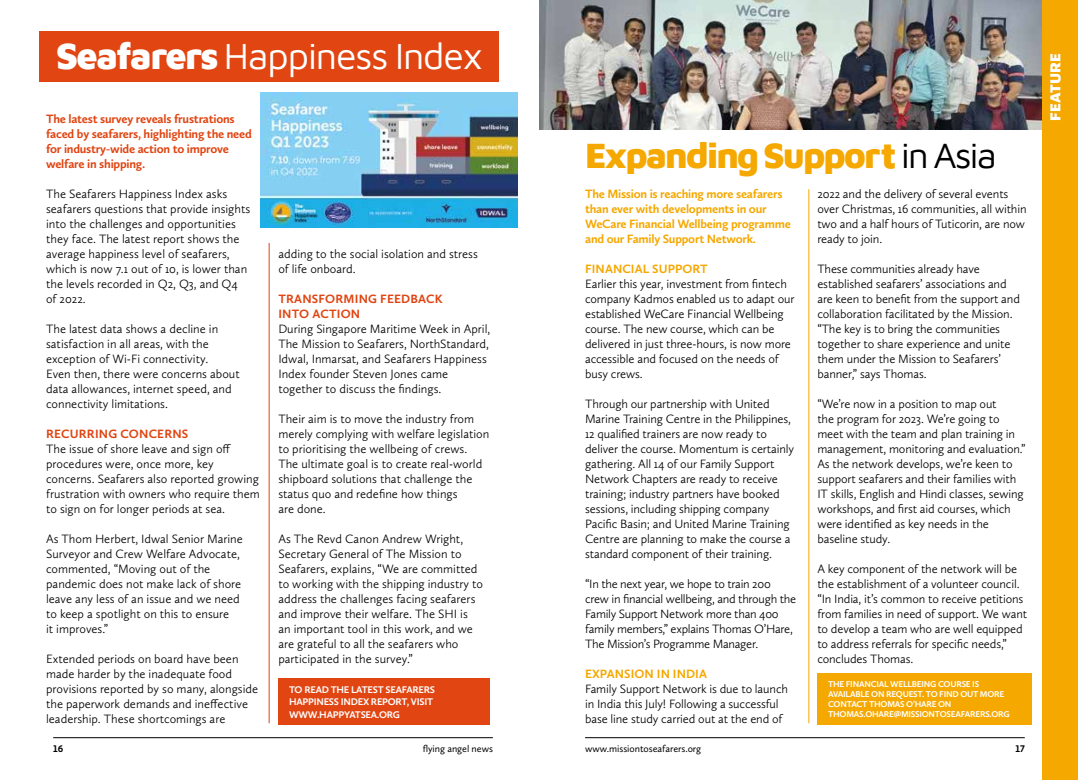
<style>
.page{position:relative;width:1078px;height:780px;background:#fff}
.page>*{position:absolute;margin:0;border:0;box-sizing:border-box;transform-origin:0 0}
.t1{font:37.5px "Maven Pro";letter-spacing:-.03em;color:#fff}
.t2{font:900 36.25px "Maven Pro";letter-spacing:-.05em;color:#f5a800}
.t3{font:900 15px "Maven Pro";color:#fff}
.t4{font:300 12.5px/15px "Calluna Sans";letter-spacing:-.01em;color:#000}
.t5{font:700 12.5px/15px "Calluna Sans";letter-spacing:-.02em;color:#f5a800}
.t6{font:700 12.5px/15px "Calluna Sans";letter-spacing:-.02em;color:#e04512}
.t7{font:700 12.5px/15px "Calluna Sans";letter-spacing:.015em;color:#e04512}
.t8{font:700 12.5px "Calluna Sans";letter-spacing:.005em;color:#f5a800}
.t9{font:700 10px/12.5px "Calluna Sans";letter-spacing:-.025em;color:#fff}
.t10{font:10px "Calluna Sans";letter-spacing:-.005em;color:#000}
.t11{font:700 10px "Calluna Sans";color:#000}
.t12{font:700 8.75px/10px "Calluna Sans";letter-spacing:-.025em;color:#fff}
.s1{font-weight:900}
.s2{font-weight:400;color:#000}
</style>
<div class="page">
<img style="left:539px;top:0;width:503px;height:129px">
<div style="left:40px;top:31px;width:459px;height:50px;background:#e04512"></div>
<hr style="left:585px;top:737px;width:439px;height:1px;background:#000">
<div style="left:1042px;top:0;width:35px;height:780px;background:#f5a800"></div>
<hr style="left:808px;top:189px;width:1px;height:534px;background:#f5a800">
<hr style="left:53px;top:737px;width:440px;height:1px;background:#000">
<hr style="left:269px;top:243px;width:1px;height:480px;background:#e04512">
<div style="left:817px;top:673px;width:214px;height:52px;background:#f5a800"></div>
<div style="left:278px;top:678px;width:212px;height:47px;background:#e04512"></div>
<img style="left:260px;top:93px;width:258px;height:135px">
<h1 class="t1" style="left:56px;top:30px;width:428px"><span class="s1">Seafarers</span> Happiness Index</h1>
<p class="t6" style="left:46px;top:111px;width:207px">The latest survey reveals frustrations faced by seafarers, highlighting the need for industry-wide action to improve welfare in shipping.</p>
<p class="t4" style="left:46px;top:186px;width:205px">The Seafarers Happiness Index asks seafarers questions that provide insights into the challenges and opportunities they face. The latest report shows the average happiness level of seafarers, which is now 7.1 out of 10, is lower than the levels recorded in Q2, Q3, and Q4 of 2022.</p>
<p class="t4" style="left:46px;top:321px;width:195px">The latest data shows a decline in satisfaction in all areas, with the exception of Wi-Fi connectivity.<br>Even then, there were concerns about data allowances, internet speed, and connectivity limitations.</p>
<p class="t7" style="left:46px;top:426px;width:144px">RECURRING CONCERNS</p>
<p class="t4" style="left:46px;top:441px;width:215px">The issue of shore leave and sign off procedures were, once more, key concerns. Seafarers also reported growing frustration with owners who require them to sign on for longer periods at sea.</p>
<p class="t4" style="left:46px;top:531px;width:198px">As Thom Herbert, Idwal Senior Marine<br>Surveyor and Crew Welfare Advocate, commented, “Moving out of the pandemic does not make lack of shore leave any less of an issue and we need to keep a spotlight on this to ensure<br>it improves.”</p>
<p class="t4" style="left:46px;top:651px;width:214px">Extended periods on board have been made harder by the inadequate food provisions reported by so many, alongside the paperwork demands and ineffective leadership. These shortcomings are</p>
<p class="t4" style="left:278px;top:246px;width:201px">adding to the social isolation and stress of life onboard.</p>
<p class="t7" style="left:278px;top:291px;width:166px">TRANSFORMING FEEDBACK<br>INTO ACTION</p>
<p class="t4" style="left:278px;top:321px;width:213px">During Singapore Maritime Week in April, The Mission to Seafarers, NorthStandard, Idwal, Inmarsat, and Seafarers Happiness Index founder Steven Jones came together to discuss the findings.</p>
<p class="t4" style="left:278px;top:411px;width:212px">Their aim is to move the industry from merely complying with welfare legislation to prioritising the wellbeing of crews.<br>The ultimate goal is to create real-world shipboard solutions that challenge the status quo and redefine how things<br>are done.</p>
<p class="t4" style="left:278px;top:531px;width:206px">As The Revd Canon Andrew Wright, Secretary General of The Mission to Seafarers, explains, “We are committed to working with the shipping industry to address the challenges facing seafarers and improve their welfare. The SHI is an important tool in this work, and we are grateful to all the seafarers who participated in the survey.”</p>
<p class="t9" style="left:289px;top:683px;width:147px">TO READ THE LATEST SEAFARERS<br>HAPPINESS INDEX REPORT, VISIT<br>WWW.HAPPYATSEA.ORG</p>
<p class="t11" style="left:53px;top:742px;width:12px">16</p>
<p class="t10" style="left:422px;top:742px;width:72px">flying angel news</p>
<h2 class="t2" style="left:585px;top:130px;width:413px">Expanding Support <span class="s2">in Asia</span></h2>
<p class="t5" style="left:585px;top:186px;width:207px">The Mission is reaching more seafarers than ever with developments in our WeCare Financial Wellbeing programme and our Family Support Network.</p>
<p class="t8" style="left:585px;top:261px;width:124px">FINANCIAL SUPPORT</p>
<p class="t4" style="left:585px;top:276px;width:211px">Earlier this year, investment from fintech company Kadmos enabled us to adapt our established WeCare Financial Wellbeing course. The new course, which can be delivered in just three-hours, is now more accessible and focused on the needs of busy crews.</p>
<p class="t4" style="left:585px;top:396px;width:210px">Through our partnership with United Marine Training Centre in the Philippines, 12 qualified trainers are now ready to deliver the course. Momentum is certainly gathering. All 14 of our Family Support Network Chapters are ready to receive training; industry partners have booked sessions, including shipping company Pacific Basin; and United Marine Training Centre are planning to make the course a standard component of their training.</p>
<p class="t4" style="left:585px;top:576px;width:212px">“In the next year, we hope to train 200 crew in financial wellbeing, and through the Family Support Network more than 400 family members,” explains Thomas O’Hare, The Mission’s Programme Manager.</p>
<p class="t8" style="left:585px;top:666px;width:123px">EXPANSION IN INDIA</p>
<p class="t4" style="left:585px;top:681px;width:204px">Family Support Network is due to launch in India this July! Following a successful base line study carried out at the end of</p>
<p class="t4" style="left:817px;top:186px;width:211px">2022 and the delivery of several events over Christmas, 16 communities, all within two and a half hours of Tuticorin, are now ready to join.</p>
<p class="t4" style="left:817px;top:261px;width:204px">These communities already have established seafarers’ associations and are keen to benefit from the support and collaboration facilitated by the Mission. “The key is to bring the communities together to share experience and unite them under the Mission to Seafarers’ banner,” says Thomas.</p>
<p class="t4" style="left:817px;top:396px;width:210px">“We’re now in a position to map out<br>the program for 2023. We’re going to meet with the team and plan training in management, monitoring and evaluation.” As the network develops, we’re keen to support seafarers and their families with IT skills, English and Hindi classes, sewing workshops, and first aid courses, which were identified as key needs in the baseline study.</p>
<p class="t4" style="left:817px;top:561px;width:211px">A key component of the network will be the establishment of a volunteer council. “In India, it’s common to receive petitions from families in need of support. We want to develop a team who are well equipped to address referrals for specific needs,” concludes Thomas.</p>
<p class="t12" style="left:827px;top:679px;width:183px">THE FINANCIAL WELLBEING COURSE IS AVAILABLE ON REQUEST. TO FIND OUT MORE CONTACT THOMAS O’HARE ON THOMAS.OHARE@MISSIONTOSEAFARERS.ORG</p>
<p class="t10" style="left:585px;top:742px;width:118px">www.missiontoseafarers.org</p>
<p class="t11" style="left:1015px;top:742px;width:11px">17</p>
<p class="t3" style="left:1044px;top:121px;width:69px;rotate:-90deg">FEATURE</p>
</div>
